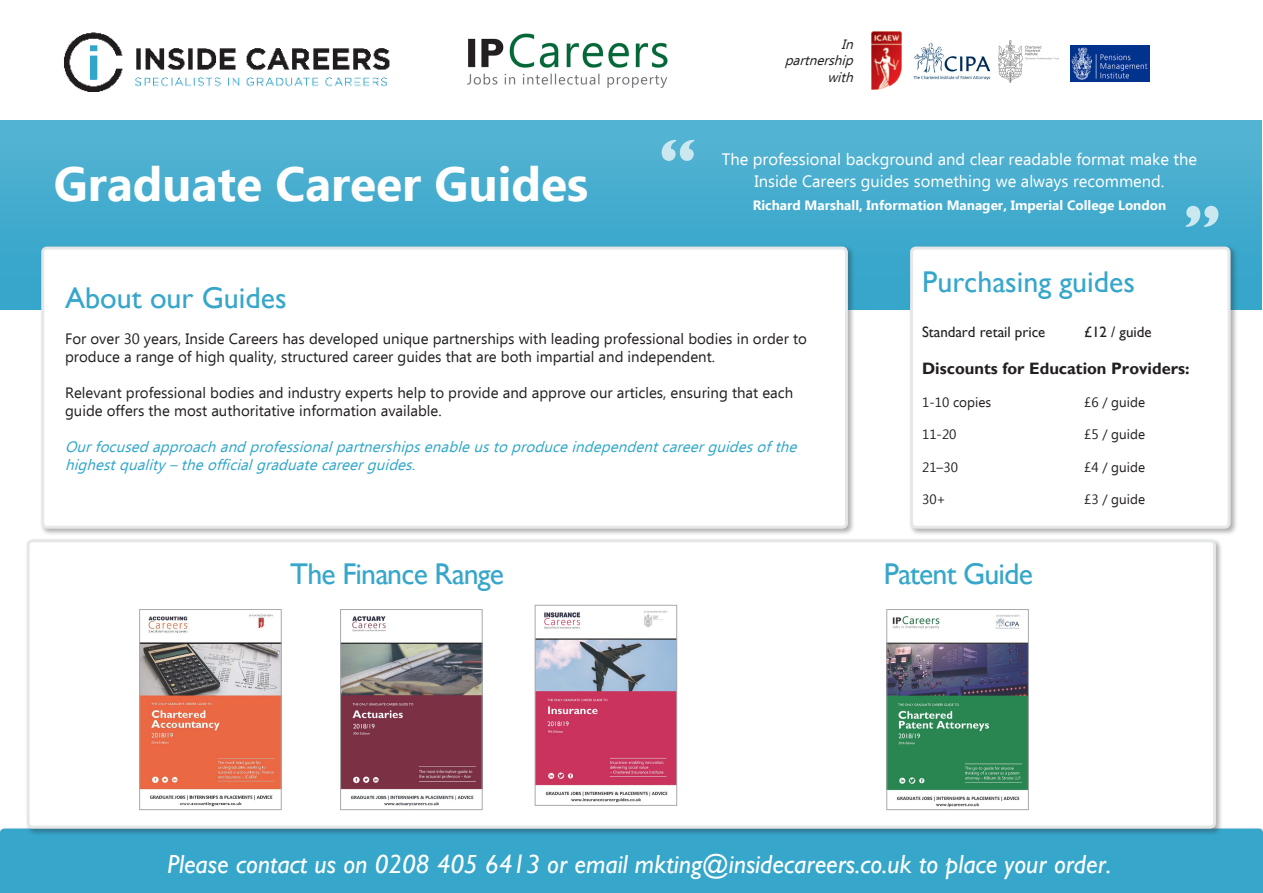
<style>
.page{position:relative;width:1263px;height:893px;background:#fff}
.page>*{position:absolute;margin:0;border:0;box-sizing:border-box;transform-origin:0 0}
.t1{font:800 54px "Gill Sans";color:#cbe8f1}
.t2{font:700 48px "Ebrima";color:#fff}
.t3{font:30px "Gill Sans";color:#36a6cb}
.t4{font:30px "Gill Sans";letter-spacing:-.03em;color:#36a6cb}
.t5{font:italic 26.25px "Gill Sans";color:#fff}
.t6{font:16.5px/21.6px "Ebrima";color:#fff;text-align:center}
.t7{font:700 16.5px "Gill Sans";color:#231f20}
.t8{font:15px/18px "Ebrima";color:#231f20}
.t9{font:italic 15px/18px "Ebrima";color:#2ea6ca}
.t10{font:15px "Gill Sans";color:#231f20}
.t11{font:700 13.5px "Ebrima";color:#fff}
.t12{font:13.5px "Ebrima";color:#231f20}
.t13{font:italic 13.5px/16.2px "Ebrima";color:#231f20;text-align:right}
</style>
<div class="page">
<div style="left:1px;top:120px;width:1261px;height:190px;background:#48aecf"></div>
<img style="left:64px;top:32px;width:326px;height:60px">
<div style="left:0;top:828px;width:1263px;height:65px;background:#36a6cb"></div>
<div style="left:909px;top:245px;width:329px;height:291px;background:#231f20;opacity:.35"></div>
<div style="left:911px;top:248px;width:318px;height:279px;background:#fff;border-radius:4px"></div>
<div style="left:910px;top:247px;width:320px;height:282px;border:3px solid #e6e7e9;border-radius:4px"></div>
<img style="left:872px;top:31px;width:29px;height:59px">
<div style="left:40px;top:245px;width:815px;height:291px;background:#231f20;opacity:.35"></div>
<div style="left:43px;top:248px;width:803px;height:279px;background:#fff;border-radius:4px"></div>
<div style="left:41px;top:247px;width:807px;height:282px;border:3px solid #e6e7e9;border-radius:4px"></div>
<div style="left:25px;top:538px;width:1199px;height:298px;background:#231f20;opacity:.35"></div>
<div style="left:28px;top:541px;width:1186px;height:286px;background:#fff;border-radius:4px"></div>
<div style="left:27px;top:539px;width:1189px;height:289px;border:3px solid #e6e7e9;border-radius:4px"></div>
<img style="left:141px;top:614px;width:139px;height:193px">
<div style="left:139px;top:609px;width:143px;height:201px;border:1px solid #a8a9ad"></div>
<img style="left:342px;top:616px;width:138px;height:191px">
<div style="left:340px;top:609px;width:142px;height:201px;border:1px solid #a8a9ad"></div>
<img style="left:888px;top:614px;width:139px;height:194px">
<div style="left:886px;top:609px;width:143px;height:201px;border:1px solid #a8a9ad"></div>
<img style="left:537px;top:610px;width:138px;height:193px">
<div style="left:535px;top:605px;width:142px;height:201px;border:1px solid #a8a9ad"></div>
<img style="left:913px;top:43px;width:78px;height:37px">
<img style="left:1070px;top:46px;width:80px;height:35px">
<img style="left:998px;top:41px;width:61px;height:42px">
<img style="left:467px;top:33px;width:201px;height:55px">
<p class="t2" style="left:54px;top:148px;width:536px">Graduate Career Guides</p>
<p class="t1" style="left:659px;top:127px;width:39px">“</p>
<p class="t13" style="left:785px;top:37px;width:75px">In partnership with</p>
<p class="t6" style="left:722px;top:149px;width:477px">The professional background and clear readable format make the<br>Inside Careers guides something we always recommend.</p>
<p class="t11" style="left:753px;top:195px;width:415px">Richard Marshall, Information Manager, Imperial College London</p>
<p class="t1" style="left:1183px;top:193px;width:39px">”</p>
<p class="t3" style="left:65px;top:280px;width:223px">About our Guides</p>
<p class="t8" style="left:65px;top:330px;width:743px">For over 30 years, Inside Careers has developed unique partnerships with leading professional bodies in order to produce a range of high quality, structured career guides that are both impartial and independent.</p>
<p class="t8" style="left:65px;top:384px;width:730px">Relevant professional bodies and industry experts help to provide and approve our articles, ensuring that each guide offers the most authoritative information available.</p>
<p class="t9" style="left:65px;top:438px;width:739px">Ourfocusedapproachandprofessionalpartnershipsenableustoproduceindependentcareerguidesofthe highestquality–theofficialgraduatecareerguides.</p>
<p class="t3" style="left:922px;top:264px;width:214px">Purchasing guides</p>
<p class="t10" style="left:922px;top:323px;width:125px">Standard retail price</p>
<p class="t10" style="left:1084px;top:323px;width:69px">£12 / guide</p>
<p class="t7" style="left:922px;top:359px;width:269px">Discounts for Education Providers:</p>
<p class="t12" style="left:922px;top:392px;width:71px">1-10 copies</p>
<p class="t12" style="left:1084px;top:392px;width:63px">£6 / guide</p>
<p class="t12" style="left:922px;top:425px;width:36px">11-20</p>
<p class="t12" style="left:1084px;top:425px;width:63px">£5 / guide</p>
<p class="t12" style="left:922px;top:457px;width:37px">21–30</p>
<p class="t12" style="left:1084px;top:457px;width:63px">£4 / guide</p>
<p class="t12" style="left:922px;top:490px;width:25px">30+</p>
<p class="t12" style="left:1084px;top:490px;width:63px">£3 / guide</p>
<p class="t4" style="left:290px;top:557px;width:215px">The Finance Range</p>
<p class="t4" style="left:884px;top:557px;width:151px">Patent Guide</p>
<p class="t5" style="left:167px;top:849px;width:945px">Please contact us on 0208 405 6413 or email mkting@insidecareers.co.uk to place your order.</p>
</div>
